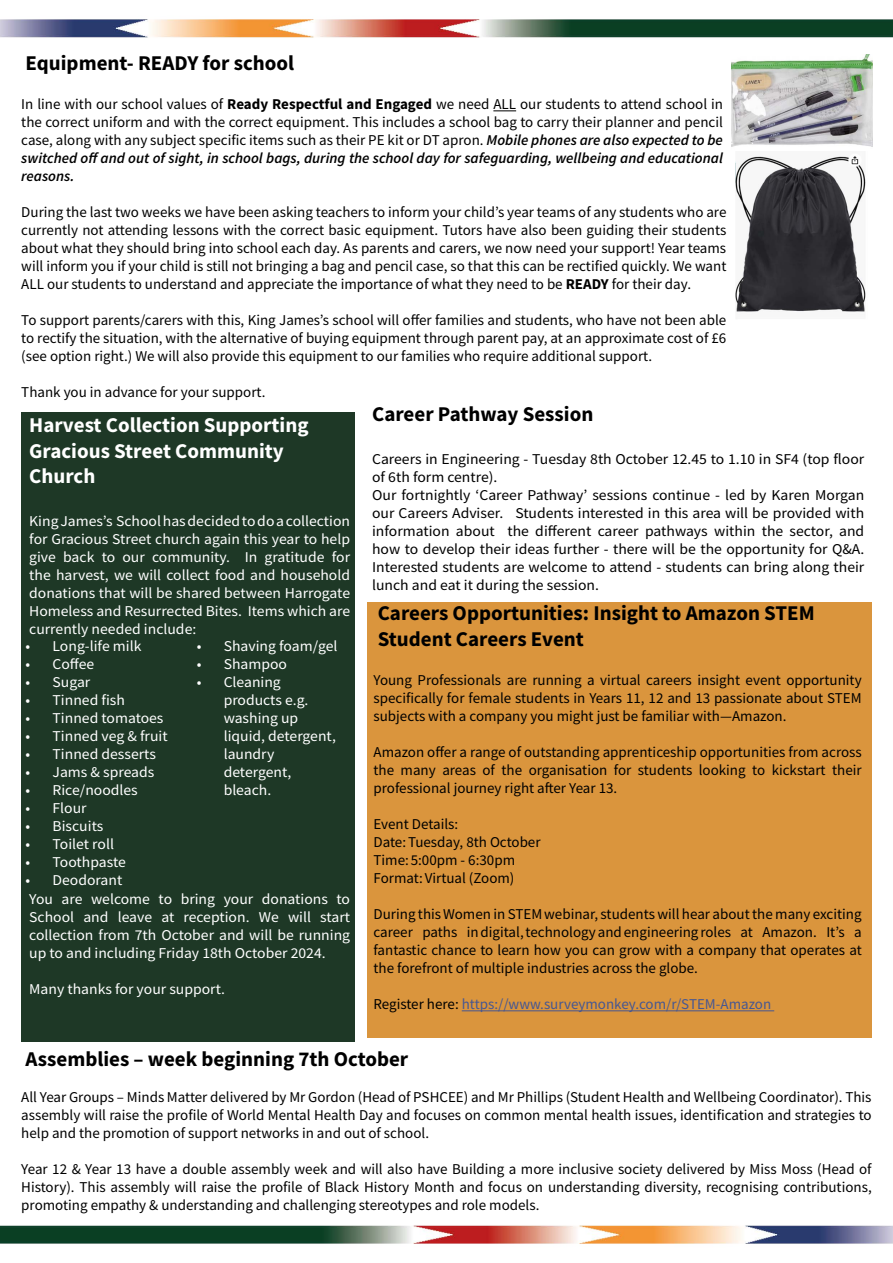
<style>
.page{position:relative;width:893px;height:1263px;background:#fff}
.page>*{position:absolute;margin:0;border:0;box-sizing:border-box;transform-origin:0 0}
.t1{font:700 21px/25.2px "Source Sans Pro";color:#000}
.t2{font:700 21px/25.2px "Source Sans Pro";color:#fff}
.t3{font:15px/18px "Source Sans Pro";color:#000;text-align:justify}
.t4{font:15px/18px "Source Sans Pro";color:#fff;text-align:justify;scale:1.04 1}
.t5{font:15px/18px "Source Sans Pro";color:#000;scale:1.04 1}
.t6{font:15px "Source Sans Pro";color:#465792}
.s1{font-weight:700}
.s2{font-weight:600;font-style:italic}
.s3{color:#000}
</style>
<div class="page">
<img style="left:0;top:1225px;width:893px;height:19px">
<img style="left:0;top:19px;width:893px;height:19px">
<div style="left:21px;top:413px;width:333px;height:629px;background:#1e3826"></div>
<svg style="left:493px;top:110px;width:23px;height:1px"></svg>
<img style="left:735px;top:156px;width:131px;height:156px">
<img style="left:731px;top:54px;width:141px;height:93px">
<div style="left:367px;top:602px;width:505px;height:436px;background:#da953d"></div>
<hr style="left:462px;top:1010px;width:312px;height:1px;background:#465792">
<h1 class="t1" style="left:26px;top:50px;width:270px">Equipment- READY for school</h1>
<p class="t3" style="left:21px;top:95px;width:703px">In line with our school values of <span class="s1">Ready Respectful and Engaged</span> we need ALL our students to attend school in the correct uniform and with the correct equipment. This includes a school bag to carry their planner and pencil case, along with any subject specific items such as their PE kit or DT apron. <span class="s2">Mobile phones are also expected to be switched off and out of sight, in school bags, during the school day for safeguarding, wellbeing and educational reasons.</span></p>
<p class="t3" style="left:21px;top:203px;width:707px">During the last two weeks we have been asking teachers to inform your child’s year teams of any students who are currently not attending lessons with the correct basic equipment. Tutors have also been guiding their students about what they should bring into school each day. As parents and carers, we now need your support! Year teams will inform you if your child is still not bringing a bag and pencil case, so that this can be rectified quickly. We want ALL our students to understand and appreciate the importance of what they need to be <span class="s1">READY</span> for their day.</p>
<p class="t3" style="left:21px;top:311px;width:706px">To support parents/carers with this, King James’s school will offer families and students, who have not been able to rectify the situation, with the alternative of buying equipment through parent pay, at an approximate cost of £6 (see option right.) We will also provide this equipment to our families who require additional support.</p>
<p class="t3" style="left:21px;top:383px;width:246px">Thank you in advance for your support.</p>
<h1 class="t1" style="left:372px;top:401px;width:223px">Career Pathway Session</h1>
<p class="t5" style="left:372px;top:450px;width:475px">Careers in Engineering - Tuesday 8th October 12.45 to 1.10 in SF4 (top floor of 6th form centre).<br>Our fortnightly ‘Career Pathway’ sessions continue - led by Karen Morgan our Careers Adviser. Students interested in this area will be provided with information about the different career pathways within the sector, and how to develop their ideas further - there will be the opportunity for Q&amp;A.<br>Interested students are welcome to attend - students can bring along their lunch and eat it during the session.</p>
<h1 class="t1" style="left:378px;top:601px;width:438px">Careers Opportunities: Insight to Amazon STEM<br>Student Careers Event</h1>
<p class="t3" style="left:373px;top:671px;width:490px">Young Professionals are running a virtual careers insight event opportunity specifically for female students in Years 11, 12 and 13 passionate about STEM subjects with a company you might just be familiar with—Amazon.</p>
<p class="t3" style="left:373px;top:743px;width:490px">Amazon offer a range of outstanding apprenticeship opportunities from across the many areas of the organisation for students looking to kickstart their professional journey right after Year 13.</p>
<p class="t3" style="left:373px;top:815px;width:169px;text-align:left">Event Details:<br>Date: Tuesday, 8th October<br>Time: 5:00pm - 6:30pm<br>Format: Virtual (Zoom)</p>
<p class="t3" style="left:373px;top:905px;width:490px">During this Women in STEM webinar, students will hear about the many exciting career paths in digital, technology and engineering roles at Amazon. It’s a fantastic chance to learn how you can grow with a company that operates at the forefront of multiple industries across the globe.</p>
<p class="t6" style="left:373px;top:995px;width:399px"><span class="s3">Register here:</span> https://www.surveymonkey.com/r/STEM-Amazon</p>
<h1 class="t1" style="left:26px;top:1046px;width:384px">Assemblies – week beginning 7th October</h1>
<p class="t3" style="left:21px;top:1088px;width:852px">All Year Groups – Minds Matter delivered by Mr Gordon (Head of PSHCEE) and Mr Phillips (Student Health and Wellbeing Coordinator). This assembly will raise the profile of World Mental Health Day and focuses on common mental health issues, identification and strategies to help and the promotion of support networks in and out of school.</p>
<p class="t3" style="left:21px;top:1160px;width:852px">Year 12 &amp; Year 13 have a double assembly week and will also have Building a more inclusive society delivered by Miss Moss (Head of History). This assembly will raise the profile of Black History Month and focus on understanding diversity, recognising contributions, promoting empathy &amp; understanding and challenging stereotypes and role models.</p>
<h1 class="t2" style="left:29px;top:413px;width:281px">Harvest Collection Supporting<br>Gracious Street Community<br>Church</h1>
<p class="t4" style="left:29px;top:512px;width:310px">King James’s School has decided to do a collection for Gracious Street church again this year to help give back to our community. In gratitude for the harvest, we will collect food and household donations that will be shared between Harrogate Homeless and Resurrected Bites. Items which are currently needed include:</p>
<p class="t4" style="left:197px;top:636px;width:137px">• Shaving foam/gel</p>
<p class="t4" style="left:197px;top:654px;width:88px">• Shampoo</p>
<p class="t4" style="left:224px;top:672px;width:109px;text-align:left;text-indent:-27px">• Cleaning products e.g. washing up liquid, detergent, laundry detergent, bleach.</p>
<p class="t4" style="left:26px;top:636px;width:113px">• Long-life milk</p>
<p class="t4" style="left:26px;top:654px;width:68px">• Coffee</p>
<p class="t4" style="left:26px;top:672px;width:64px">• Sugar</p>
<p class="t4" style="left:26px;top:690px;width:97px">• Tinned fish</p>
<p class="t4" style="left:26px;top:708px;width:134px">• Tinned tomatoes</p>
<p class="t4" style="left:26px;top:726px;width:138px">• Tinned veg &amp; fruit</p>
<p class="t4" style="left:26px;top:744px;width:127px">• Tinned desserts</p>
<p class="t4" style="left:26px;top:762px;width:125px">• Jams &amp; spreads</p>
<p class="t4" style="left:26px;top:780px;width:109px">• Rice/noodles</p>
<p class="t4" style="left:26px;top:798px;width:60px">• Flour</p>
<p class="t4" style="left:26px;top:816px;width:76px">• Biscuits</p>
<p class="t4" style="left:26px;top:834px;width:87px">• Toilet roll</p>
<p class="t4" style="left:26px;top:852px;width:98px">• Toothpaste</p>
<p class="t4" style="left:26px;top:870px;width:95px">• Deodorant</p>
<p class="t4" style="left:29px;top:890px;width:310px">You are welcome to bring your donations to School and leave at reception. We will start collection from 7th October and will be running up to and including Friday 18th October 2024.</p>
<p class="t4" style="left:29px;top:980px;width:190px">Many thanks for your support.</p>
</div>
